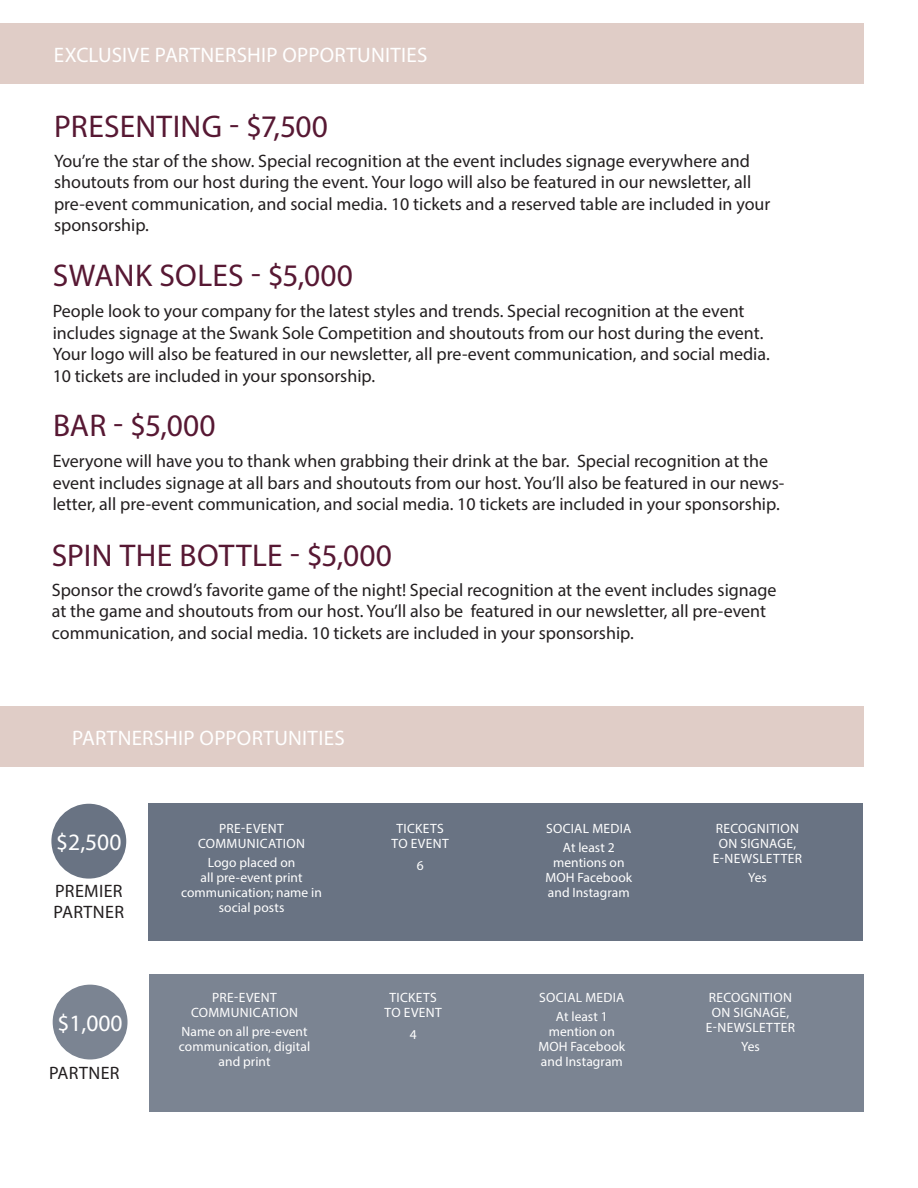
<style>
.page{position:relative;width:918px;height:1188px;background:#fff}
.page>*{position:absolute;margin:0;border:0;box-sizing:border-box;transform-origin:0 0}
.t1{font:31.5px "Myriad Pro";letter-spacing:.005em;color:#571833}
.t2{font:23.55px "Myriad Pro";color:#fff}
.t3{font:21px "Myriad Pro";letter-spacing:.015em;color:#fff}
.t4{font:18px/21.6px "Myriad Pro";color:#231f20}
.t5{font:18px/21.6px "Myriad Pro";letter-spacing:.02em;color:#231f20}
.t6{font:13.5px/15px "Myriad Pro";letter-spacing:.01em;color:#fff;text-align:center}
.t7{font:13.5px/15px "Myriad Pro";letter-spacing:.03em;color:#fff;text-align:center}
</style>
<div class="page">
<div style="left:0;top:24px;width:864px;height:60px;background:#e0cdc7"></div>
<div style="left:51px;top:804px;width:75px;height:75px;background:#697383;border-radius:50%"></div>
<div style="left:53px;top:985px;width:75px;height:74px;background:#7b8492;border-radius:50%"></div>
<div style="left:149px;top:803px;width:714px;height:138px;background:#697383"></div>
<div style="left:149px;top:974px;width:714px;height:138px;background:#7b8492"></div>
<div style="left:0;top:706px;width:864px;height:61px;background:#e0cdc7"></div>
<p class="t3" style="left:54px;top:42px;width:375px">EXCLUSIVE PARTNERSHIP OPPORTUNITIES</p>
<p class="t1" style="left:54px;top:107px;width:275px">PRESENTING - $7,500</p>
<p class="t4" style="left:54px;top:149px;width:718px">You’re the star of the show. Special recognition at the event includes signage everywhere and shoutouts from our host during the event. Your logo will also be featured in our newsletter, all pre-event communication, and social media. 10 tickets and a reserved table are included in your sponsorship.</p>
<p class="t1" style="left:53px;top:256px;width:302px">SWANK SOLES - $5,000</p>
<p class="t4" style="left:53px;top:300px;width:719px">People look to your company for the latest styles and trends. Special recognition at the event includes signage at the Swank Sole Competition and shoutouts from our host during the event.<br>Your logo will also be featured in our newsletter, all pre-event communication, and social media.<br>10 tickets are included in your sponsorship.</p>
<p class="t1" style="left:53px;top:406px;width:164px">BAR - $5,000</p>
<p class="t4" style="left:53px;top:450px;width:733px">Everyone will have you to thank when grabbing their drink at the bar. Special recognition at the event includes signage at all bars and shoutouts from our host. You’ll also be featured in our news&shy;letter, all pre-event communication, and social media. 10 tickets are included in your sponsorship.</p>
<p class="t1" style="left:52px;top:536px;width:342px">SPIN THE BOTTLE - $5,000</p>
<p class="t4" style="left:52px;top:579px;width:726px">Sponsor the crowd’s favorite game of the night! Special recognition at the event includes signage at the game and shoutouts from our host. You’ll also be featured in our newsletter, all pre-event communication, and social media. 10 tickets are included in your sponsorship.</p>
<p class="t3" style="left:72px;top:725px;width:274px">PARTNERSHIP OPPORTUNITIES</p>
<p class="t2" style="left:56px;top:827px;width:67px">$2,500</p>
<p class="t5" style="left:54px;top:879px;width:72px">PREMIER<br>PARTNER</p>
<p class="t2" style="left:57px;top:1008px;width:67px">$1,000</p>
<p class="t5" style="left:49px;top:1062px;width:72px">PARTNER</p>
<p class="t6" style="left:198px;top:821px;width:109px">PRE-EVENT<br>COMMUNICATION</p>
<p class="t6" style="left:181px;top:855px;width:142px">Logo placed on<br>all pre-event print communication; name in social posts</p>
<p class="t6" style="left:191px;top:989px;width:109px">PRE-EVENT<br>COMMUNICATION</p>
<p class="t6" style="left:179px;top:1024px;width:133px">Name on all pre-event communication, digital and print</p>
<p class="t7" style="left:392px;top:821px;width:59px">TICKETS<br>TO EVENT</p>
<p class="t6" style="left:417px;top:858px;width:8px">6</p>
<p class="t7" style="left:385px;top:989px;width:59px">TICKETS<br>TO EVENT</p>
<p class="t6" style="left:410px;top:1027px;width:8px">4</p>
<p class="t6" style="left:546px;top:818px;width:87px;line-height:19.5px">SOCIAL MEDIA<br>At least 2</p>
<p class="t6" style="left:545px;top:855px;width:88px">mentions on<br>MOH Facebook and Instagram</p>
<p class="t6" style="left:539px;top:987px;width:87px;line-height:19.5px">SOCIAL MEDIA<br>At least 1</p>
<p class="t6" style="left:538px;top:1024px;width:88px">mention on<br>MOH Facebook and Instagram</p>
<p class="t7" style="left:713px;top:821px;width:91px">RECOGNITION<br>ON SIGNAGE,<br>E-NEWSLETTER</p>
<p class="t6" style="left:748px;top:870px;width:20px">Yes</p>
<p class="t7" style="left:706px;top:989px;width:91px">RECOGNITION<br>ON SIGNAGE,<br>E-NEWSLETTER</p>
<p class="t6" style="left:741px;top:1039px;width:20px">Yes</p>
</div>
